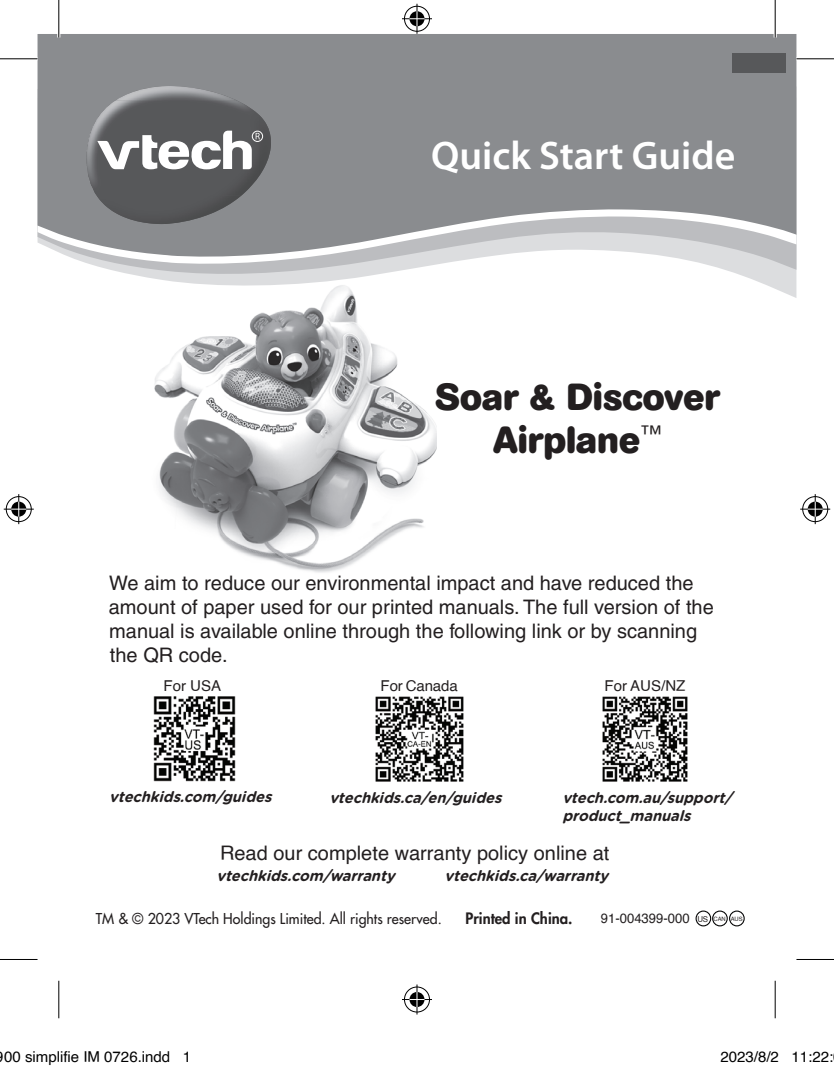
<style>
.page{position:relative;width:834px;height:1070px;background:#fff}
.page>*{position:absolute;margin:0;border:0;box-sizing:border-box;transform-origin:0 0}
.t1{font:600 40px "Myriad Pro";color:#fff}
.t2{font:700 37.5px/43px "AG Book Rounded";color:#231f20;text-align:center}
.Body_text{font:500 20px/24px "Helvetica";color:#231f20}
.Body_text-2{font:20px "Helvetica";color:#231f20}
.t3{font:800 15.25px "Futura";color:#231f20}
.Body_text-3{font:italic 700 15px/18px "Gotham Rounded";color:#231f20}
.t4{font:15px "Helvetica";color:#000}
.Body_text-4{font:15px "Helvetica";color:#231f20}
.t5{font:500 14.5px "Futura";color:#231f20}
.t6{font:13.5px "Helvetica";color:#231f20}
.Subhead_1{font:8px "Helvetica";color:#231f20}
.Subhead_1-2{font:6px "Helvetica";color:#231f20}
</style>
<div class="page">
<img style="left:154px;top:298px;width:282px;height:275px">
<svg style="left:141px;top:276px;width:655px;height:22px"></svg>
<svg style="left:97px;top:266px;width:699px;height:10px"></svg>
<svg style="left:75px;top:259px;width:721px;height:7px"></svg>
<svg style="left:37px;top:34px;width:759px;height:225px;background:#95979a"></svg>
<svg style="left:86px;top:86px;width:193px;height:138px;background:#78797c"></svg>
<img style="left:602px;top:696px;width:86px;height:86px">
<img style="left:153px;top:696px;width:83px;height:86px">
<img style="left:375px;top:696px;width:89px;height:86px">
<div style="left:695px;top:910px;width:16px;height:16px;border:1px solid #000;border-radius:50%"></div>
<div style="left:712px;top:910px;width:15px;height:16px;border:1px solid #000;border-radius:50%"></div>
<div style="left:728px;top:910px;width:16px;height:16px;border:1px solid #000;border-radius:50%"></div>
<div style="left:732px;top:53px;width:53px;height:20px;background:#57585a"></div>
<hr style="left:0;top:57px;width:38px;height:3px;background:#fff">
<hr style="left:57px;top:0;width:3px;height:37px;background:#fff">
<hr style="left:773px;top:0;width:3px;height:37px;background:#fff">
<hr style="left:0;top:58px;width:38px;height:1px;background:#000">
<hr style="left:796px;top:58px;width:37px;height:1px;background:#000">
<hr style="left:0;top:958px;width:38px;height:1px;background:#000">
<hr style="left:796px;top:958px;width:37px;height:1px;background:#000">
<hr style="left:58px;top:0;width:1px;height:37px;background:#000">
<hr style="left:58px;top:980px;width:1px;height:38px;background:#000">
<hr style="left:774px;top:0;width:1px;height:37px;background:#000">
<hr style="left:774px;top:980px;width:1px;height:38px;background:#000">
<div style="left:403px;top:5px;width:28px;height:28px;border:3px solid #fff;border-radius:50%"></div>
<hr style="left:402px;top:17px;width:30px;height:3px;background:#fff">
<hr style="left:415px;top:4px;width:3px;height:30px;background:#fff">
<div style="left:408px;top:10px;width:18px;height:18px;border:3px solid #fff;border-radius:50%"></div>
<div style="left:404px;top:6px;width:25px;height:26px;border:1px solid #000;border-radius:50%"></div>
<hr style="left:402px;top:18px;width:30px;height:1px;background:#000">
<hr style="left:416px;top:4px;width:1px;height:30px;background:#000">
<svg style="left:409px;top:11px;width:15px;height:15px"></svg>
<div style="left:403px;top:985px;width:28px;height:28px;border:3px solid #fff;border-radius:50%"></div>
<hr style="left:402px;top:997px;width:30px;height:3px;background:#fff">
<hr style="left:415px;top:984px;width:3px;height:30px;background:#fff">
<div style="left:408px;top:990px;width:18px;height:18px;border:3px solid #fff;border-radius:50%"></div>
<div style="left:404px;top:986px;width:25px;height:26px;border:1px solid #000;border-radius:50%"></div>
<hr style="left:402px;top:998px;width:30px;height:1px;background:#000">
<hr style="left:416px;top:984px;width:1px;height:30px;background:#000">
<svg style="left:409px;top:991px;width:15px;height:15px"></svg>
<div style="left:5px;top:495px;width:28px;height:28px;border:3px solid #fff;border-radius:50%"></div>
<hr style="left:4px;top:507px;width:30px;height:3px;background:#fff">
<hr style="left:17px;top:494px;width:3px;height:30px;background:#fff">
<div style="left:10px;top:500px;width:18px;height:18px;border:3px solid #fff;border-radius:50%"></div>
<div style="left:6px;top:496px;width:26px;height:26px;border:1px solid #000;border-radius:50%"></div>
<hr style="left:4px;top:508px;width:30px;height:1px;background:#000">
<hr style="left:18px;top:494px;width:1px;height:30px;background:#000">
<svg style="left:11px;top:501px;width:15px;height:15px"></svg>
<div style="left:800px;top:495px;width:29px;height:28px;border:3px solid #fff;border-radius:50%"></div>
<hr style="left:800px;top:507px;width:30px;height:3px;background:#fff">
<hr style="left:813px;top:494px;width:3px;height:30px;background:#fff">
<div style="left:805px;top:500px;width:19px;height:18px;border:3px solid #fff;border-radius:50%"></div>
<div style="left:802px;top:496px;width:25px;height:26px;border:1px solid #000;border-radius:50%"></div>
<hr style="left:800px;top:508px;width:30px;height:1px;background:#000">
<hr style="left:814px;top:494px;width:1px;height:30px;background:#000">
<svg style="left:807px;top:501px;width:15px;height:15px"></svg>
<p class="t1" style="left:431px;top:130px;width:305px">Quick Start Guide</p>
<p class="t2" style="left:435px;top:376px;width:286px">Soar &amp; Discover<br>Airplane<sup>™</sup></p>
<p class="Body_text" style="left:109px;top:570px;width:606px">We aim to reduce our environmental impact and have reduced the amount of paper used for our printed manuals. The full version of the manual is available online through the following link or by scanning the QR code.</p>
<p class="Body_text-4" style="left:163px;top:674px;width:59px">For USA</p>
<p class="Body_text-4" style="left:380px;top:674px;width:79px">For Canada</p>
<p class="Body_text-4" style="left:604px;top:674px;width:82px">For AUS/NZ</p>
<p class="Body_text-3" style="left:109px;top:787px;width:169px">vtechkids.com/guides</p>
<p class="Body_text-3" style="left:329px;top:788px;width:179px">vtechkids.ca/en/guides</p>
<p class="Body_text-3" style="left:562px;top:788px;width:177px">vtech.com.au/support/ product_ manuals</p>
<p class="Body_text-2" style="left:220px;top:837px;width:391px">Read our complete warranty policy online at</p>
<p class="Body_text-3" style="left:216px;top:865px;width:185px">vtechkids.com/warranty</p>
<p class="t3" style="left:465px;top:908px;width:108px">Printed in China.</p>
<p class="Body_text-3" style="left:444px;top:865px;width:170px">vtechkids.ca/warranty</p>
<p class="t5" style="left:96px;top:909px;width:347px">TM &amp; © 2023 VTech Holdings Limited. All rights reserved.</p>
<p class="t6" style="left:600px;top:907px;width:90px">91-004399-000</p>
<p class="Subhead_1" style="left:697px;top:912px;width:12px">US</p>
<p class="Subhead_1-2" style="left:713px;top:913px;width:14px">CAN</p>
<p class="Subhead_1-2" style="left:730px;top:913px;width:13px">AUS</p>
<p class="t4" style="left:4px;top:1045px;width:188px">00 simplifie IM 0726.indd 1</p>
<p class="t4" style="left:720px;top:1045px;width:114px">2023/8/2 11:22:</p>
</div>
